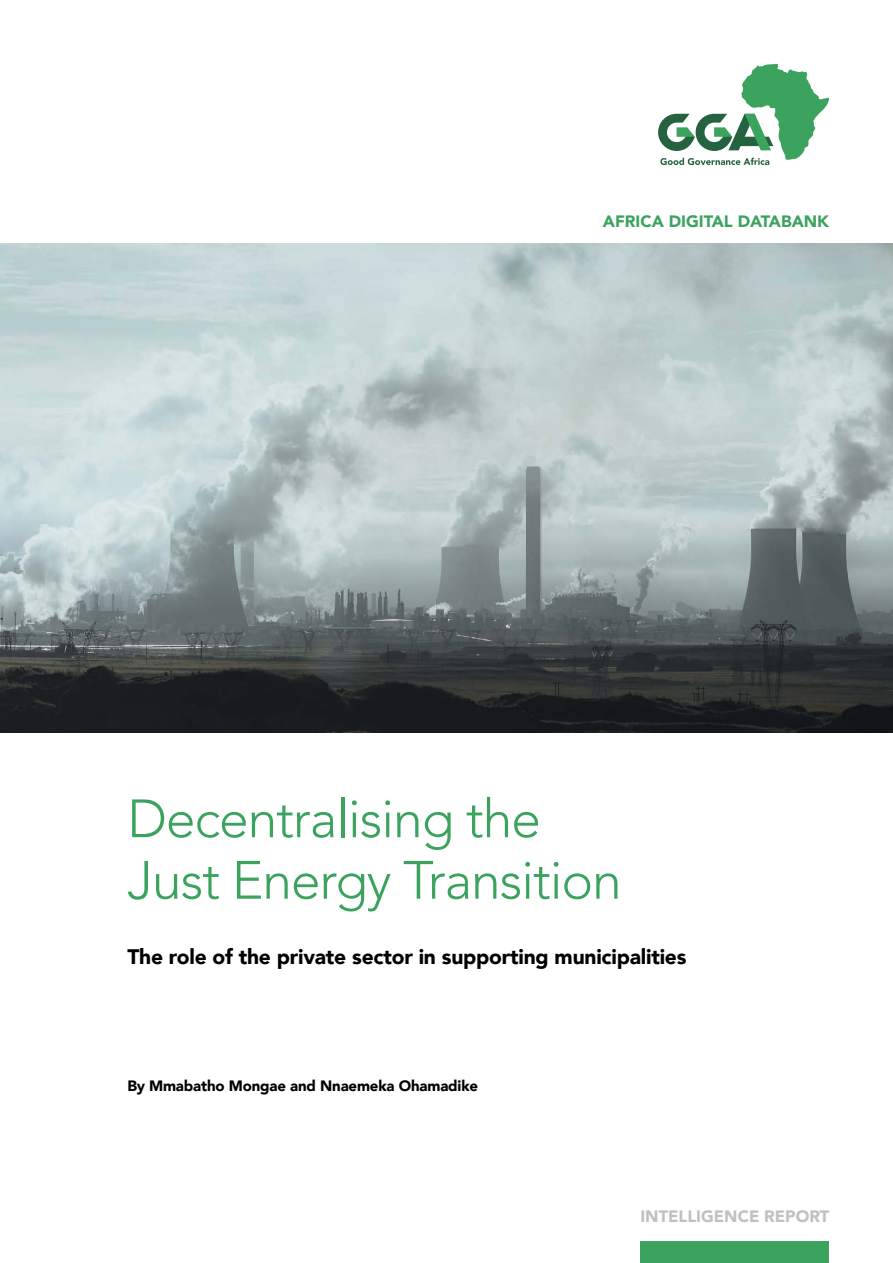
<style>
.page{position:relative;width:893px;height:1263px;background:#fff}
.page>*{position:absolute;margin:0;border:0;box-sizing:border-box;transform-origin:0 0}
.Headline{font:300 53.25px/61.5px "Avenir";letter-spacing:-.02em;color:#3ca35f}
.Large_SubHead{font:900 21px "Avenir";letter-spacing:-.01em;color:#000}
.t1{font:900 16.5px "Avenir";color:#3ca35f}
.t2{font:900 16.5px "Avenir";color:#c0c0c0}
._2nd_Paragraph{font:900 15px "Avenir";letter-spacing:-.01em;color:#000}
</style>
<div class="page">
<img style="left:0;top:429px;width:893px;height:303px">
<svg style="left:658px;top:64px;width:171px;height:101px"></svg>
<div style="left:640px;top:1242px;width:189px;height:21px;background:#3ca35f"></div>
<p class="t1" style="left:603px;top:207px;width:228px">AFRICA DIGITAL DATABANK</p>
<p class="Headline" style="left:127px;top:788px;width:496px">Decentralising the<br>Just Energy Transition</p>
<p class="Large_SubHead" style="left:127px;top:939px;width:561px">The role of the private sector in supporting municipalities</p>
<p class="_2nd_Paragraph" style="left:127px;top:1073px;width:352px">By Mmabatho Mongae and Nnaemeka Ohamadike</p>
<p class="t2" style="left:640px;top:1202px;width:190px">INTELLIGENCE REPORT</p>
</div>
